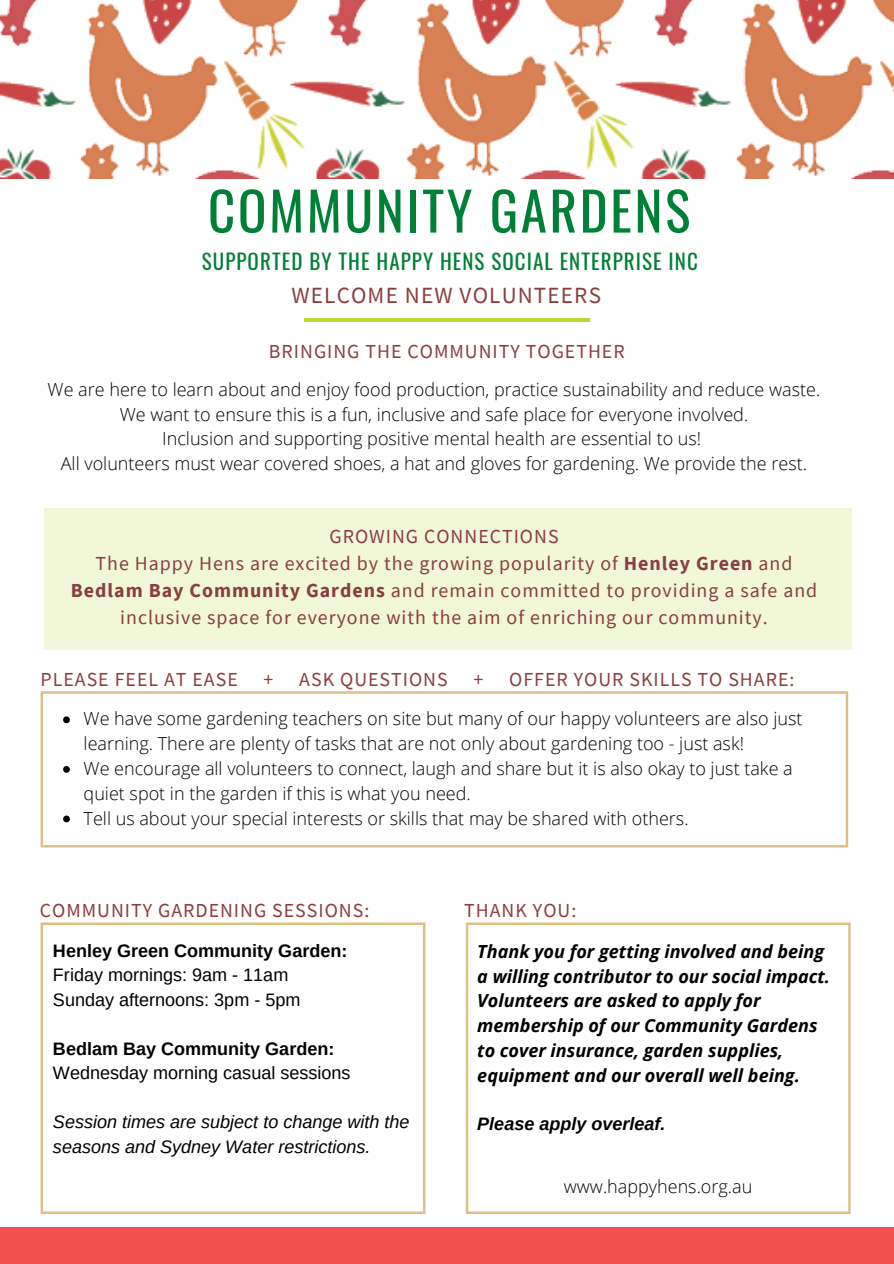
<style>
.page{position:relative;width:894px;height:1264px;background:#fff}
.page>*{position:absolute;margin:0;border:0;box-sizing:border-box;transform-origin:0 0}
.t1{font:52.95px "Oswald";letter-spacing:.05em;color:#008037}
.t2{font:23.25px "Source Sans Pro";letter-spacing:.05em;color:#8a3e3e}
.t3{font:21px "Oswald";letter-spacing:.05em;color:#008037}
.t4{font:19.8px/27px "Source Sans Pro";letter-spacing:.05em;color:#8a3e3e;text-align:center}
.t5{font:300 18px/24.8px "Open Sans";color:#000}
.t6{font:italic 700 18px/24.8px "Open Sans";color:#000}
.t7{font:18px "Arimo";color:#000}
.t8{font:italic 18px/24.5px "Arimo";color:#000}
.t9{font:700 18px "Arimo";color:#000}
.t10{font:italic 700 18px "Arimo";color:#000}
.s1{font-weight:700}
</style>
<div class="page">
<img style="left:0;top:0;width:893px;height:179px">
<div style="left:44px;top:507px;width:807px;height:142px;background:#f1f7d8"></div>
<svg style="left:41px;top:691px;width:806px;height:156px"></svg>
<svg style="left:41px;top:922px;width:384px;height:291px"></svg>
<svg style="left:465px;top:922px;width:385px;height:291px"></svg>
<div style="left:0;top:1227px;width:893px;height:36px;background:#f0514e"></div>
<hr style="left:304px;top:319px;width:285px;height:3px;background:#bfd730">
<svg style="left:63px;top:716px;width:7px;height:7px"></svg>
<svg style="left:63px;top:766px;width:7px;height:6px"></svg>
<svg style="left:63px;top:815px;width:7px;height:7px"></svg>
<p class="t1" style="left:208px;top:169px;width:483px">COMMUNITY GARDENS</p>
<p class="t3" style="left:202px;top:245px;width:497px">SUPPORTED BY THE HAPPY HENS SOCIAL ENTERPRISE INC</p>
<p class="t2" style="left:291px;top:280px;width:311px">WELCOME NEW VOLUNTEERS</p>
<p class="t4" style="left:269px;top:338px;width:357px">BRINGING THE COMMUNITY TOGETHER</p>
<p class="t5" style="left:48px;top:376px;width:773px;text-align:center">We are here to learn about and enjoy food production, practice sustainability and reduce waste.<br>We want to ensure this is a fun, inclusive and safe place for everyone involved.</p>
<p class="t5" style="left:162px;top:426px;width:540px">Inclusion and supporting positive mental health are essential to us!</p>
<p class="t5" style="left:61px;top:451px;width:747px">All volunteers must wear covered shoes, a hat and gloves for gardening. We provide the rest.</p>
<p class="t4" style="left:329px;top:522px;width:230px">GROWING CONNECTIONS</p>
<p class="t4" style="left:71px;top:549px;width:747px">The Happy Hens are excited by the growing popularity of <span class="s1">Henley Green</span> and<br><span class="s1">Bedlam Bay Community Gardens</span> and remain committed to providing a safe and inclusive space for everyone with the aim of enriching our community.</p>
<p class="t4" style="left:41px;top:665px;width:199px">PLEASE FEEL AT EASE</p>
<p class="t4" style="left:263px;top:665px;width:11px">+</p>
<p class="t4" style="left:299px;top:665px;width:150px">ASK QUESTIONS</p>
<p class="t4" style="left:473px;top:665px;width:11px">+</p>
<p class="t4" style="left:509px;top:665px;width:286px">OFFER YOUR SKILLS TO SHARE:</p>
<p class="t5" style="left:84px;top:706px;width:720px">We have some gardening teachers on site but many of our happy volunteers are also just learning. There are plenty of tasks that are not only about gardening too - just ask!</p>
<p class="t5" style="left:84px;top:755px;width:710px">We encourage all volunteers to connect, laugh and share but it is also okay to just take a quiet spot in the garden if this is what you need.</p>
<p class="t5" style="left:84px;top:805px;width:606px">Tell us about your special interests or skills that may be shared with others.</p>
<p class="t4" style="left:40px;top:896px;width:331px">COMMUNITY GARDENING SESSIONS:</p>
<p class="t9" style="left:53px;top:940px;width:296px">Henley Green Community Garden:</p>
<p class="t7" style="left:53px;top:964px;width:237px">Friday mornings: 9am - 11am</p>
<p class="t7" style="left:53px;top:989px;width:249px">Sunday afternoons: 3pm - 5pm</p>
<p class="t9" style="left:53px;top:1038px;width:283px">Bedlam Bay Community Garden:</p>
<p class="t7" style="left:53px;top:1062px;width:299px">Wednesday morning casual sessions</p>
<p class="t8" style="left:53px;top:1109px;width:358px">Session times are subject to change with the seasons and Sydney Water restrictions.</p>
<p class="t4" style="left:464px;top:896px;width:113px">THANK YOU:</p>
<p class="t6" style="left:477px;top:938px;width:354px">Thank you for getting involved and being a willing contributor to our social impact.<br>Volunteers are asked to apply for membership of our Community Gardens to cover insurance, garden supplies, equipment and our overall well being.</p>
<p class="t10" style="left:477px;top:1114px;width:190px">Please apply overleaf.</p>
<p class="t5" style="left:563px;top:1173px;width:190px">www.happyhens.org.au</p>
</div>
